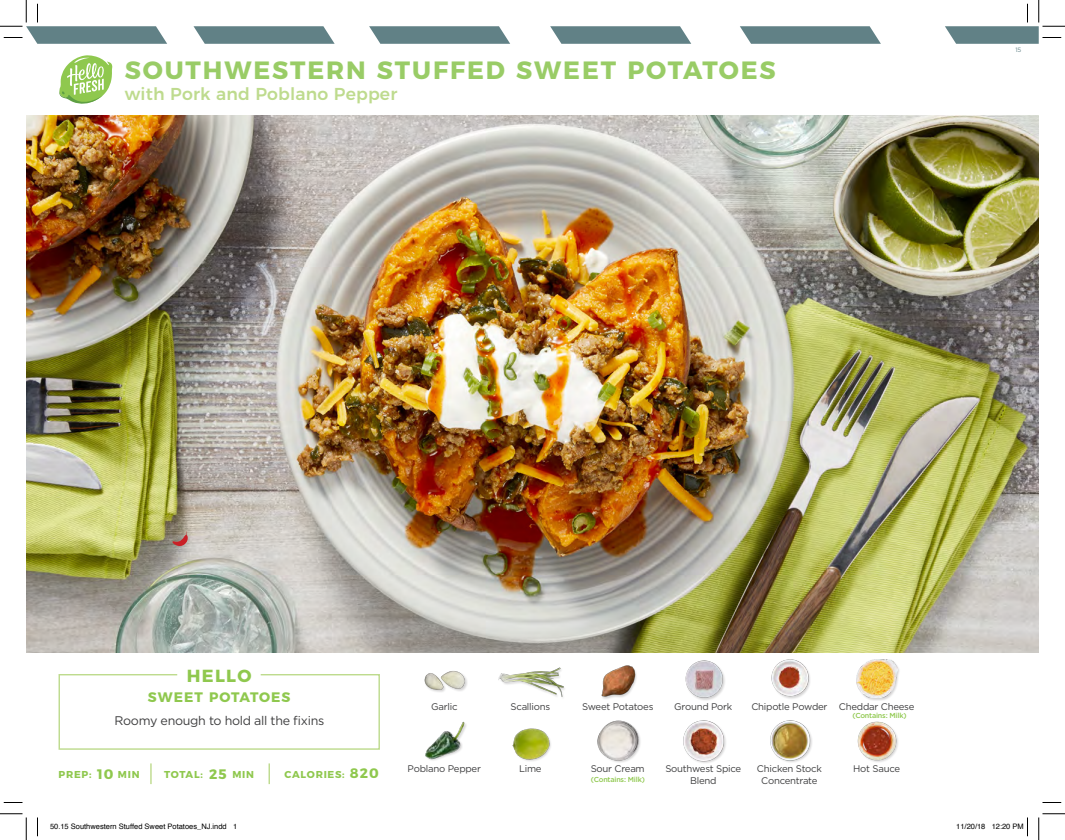
<style>
.page{position:relative;width:1065px;height:840px;background:#fff}
.page>*{position:absolute;margin:0;border:0;box-sizing:border-box;transform-origin:0 0}
.t1{font:700 25px "Montserrat";letter-spacing:.075em;color:#9c6}
.t2{font:700 17.5px "Montserrat";letter-spacing:.075em;color:#8fc84e}
.t3{font:500 17.25px "Montserrat";letter-spacing:.01em;color:#bedb8e}
.t4{font:700 13.75px "Montserrat";letter-spacing:.075em;color:#8fc84e}
.t5{font:12.5px "Gotham";letter-spacing:-.025em;color:#3e3e3f}
.t6{font:700 10px "Montserrat";letter-spacing:.075em;color:#8fc84e}
.t7{font:9.62px/12px "Gotham";letter-spacing:-.025em;color:#3e3e3f;text-align:center}
.t8{font:7.5px "Helvetica";color:#000}
.t9{font:500 7.25px "Gotham";letter-spacing:-.025em;color:#8fc84e}
.t10{font:6.25px "Gotham";color:#618186}
</style>
<div class="page">
<svg style="left:194px;top:26px;width:141px;height:18px;background:#718d92"></svg>
<svg style="left:369px;top:26px;width:141px;height:18px;background:#718d92"></svg>
<svg style="left:550px;top:26px;width:141px;height:18px;background:#718d92"></svg>
<svg style="left:740px;top:26px;width:141px;height:18px;background:#718d92"></svg>
<img style="left:26px;top:115px;width:1013px;height:537px">
<svg style="left:58px;top:674px;width:322px;height:76px"></svg>
<img style="left:424px;top:671px;width:43px;height:21px">
<img style="left:425px;top:721px;width:40px;height:40px">
<div style="left:601px;top:666px;width:37px;height:34px;background:#231f20;opacity:.2"></div>
<img style="left:601px;top:665px;width:37px;height:33px">
<div style="left:598px;top:720px;width:44px;height:44px;background:#231f20;opacity:.2"></div>
<img style="left:597px;top:720px;width:45px;height:41px">
<img style="left:498px;top:667px;width:67px;height:31px">
<img style="left:512px;top:728px;width:39px;height:33px">
<div style="left:686px;top:661px;width:40px;height:40px;background:#231f20;opacity:.2"></div>
<img style="left:685px;top:660px;width:39px;height:38px">
<div style="left:683px;top:720px;width:44px;height:44px;background:#231f20;opacity:.2"></div>
<img style="left:683px;top:720px;width:44px;height:41px">
<div style="left:772px;top:660px;width:39px;height:40px;background:#231f20;opacity:.2"></div>
<img style="left:771px;top:659px;width:40px;height:39px">
<div style="left:770px;top:720px;width:44px;height:44px;background:#231f20;opacity:.2"></div>
<img style="left:770px;top:720px;width:44px;height:41px">
<div style="left:857px;top:660px;width:43px;height:41px;background:#231f20;opacity:.2"></div>
<img style="left:857px;top:660px;width:40px;height:38px">
<div style="left:858px;top:722px;width:41px;height:41px;background:#231f20;opacity:.2"></div>
<img style="left:857px;top:721px;width:42px;height:40px">
<hr style="left:150px;top:763px;width:2px;height:21px;background:#bedb8e">
<svg style="left:269px;top:763px;width:1px;height:21px"></svg>
<svg style="left:172px;top:531px;width:16px;height:19px"></svg>
<svg style="left:59px;top:55px;width:54px;height:49px"></svg>
<svg style="left:4px;top:802px;width:18px;height:1px"></svg>
<svg style="left:1043px;top:802px;width:18px;height:1px"></svg>
<svg style="left:37px;top:818px;width:1px;height:18px"></svg>
<svg style="left:0;top:0;width:167px;height:44px"></svg>
<svg style="left:0;top:814px;width:27px;height:26px"></svg>
<svg style="left:945px;top:0;width:120px;height:44px"></svg>
<svg style="left:1039px;top:814px;width:26px;height:26px"></svg>
<svg style="left:1027px;top:818px;width:1px;height:18px"></svg>
<h1 class="t1" style="left:125px;top:50px;width:652px">SOUTHWESTERN STUFFED SWEET POTATOES</h1>
<h3 class="t3" style="left:125px;top:80px;width:274px">with Pork and Poblano Pepper</h3>
<p class="t10" style="left:1015px;top:46px;width:7px">15</p>
<h2 class="t2" style="left:187px;top:661px;width:66px">HELLO</h2>
<h3 class="t4" style="left:148px;top:686px;width:144px">SWEET POTATOES</h3>
<p class="t5" style="left:115px;top:712px;width:211px">Roomy enough to hold all the fixins</p>
<p class="t7" style="left:431px;top:700px;width:28px">Garlic</p>
<p class="t7" style="left:511px;top:700px;width:41px">Scallions</p>
<p class="t7" style="left:582px;top:700px;width:73px">Sweet Potatoes</p>
<p class="t7" style="left:674px;top:700px;width:60px">Ground Pork</p>
<p class="t7" style="left:751px;top:700px;width:78px">Chipotle Powder</p>
<p class="t7" style="left:839px;top:700px;width:77px">Cheddar Cheese</p>
<p class="t9" style="left:853px;top:711px;width:55px">(Contains: Milk)</p>
<h3 class="t4" style="left:97px;top:762px;width:18px">10</h3>
<h3 class="t4" style="left:209px;top:762px;width:19px">25</h3>
<h3 class="t4" style="left:350px;top:762px;width:30px">820</h3>
<p class="t6" style="left:59px;top:766px;width:35px">PREP:</p>
<p class="t6" style="left:118px;top:766px;width:23px">MIN</p>
<p class="t6" style="left:164px;top:766px;width:40px">TOTAL:</p>
<p class="t6" style="left:232px;top:766px;width:23px">MIN</p>
<p class="t6" style="left:284px;top:766px;width:62px">CALORIES:</p>
<p class="t7" style="left:408px;top:762px;width:75px">Poblano Pepper</p>
<p class="t7" style="left:519px;top:762px;width:24px">Lime</p>
<p class="t7" style="left:591px;top:762px;width:56px">Sour Cream</p>
<p class="t9" style="left:591px;top:774px;width:55px">(Contains: Milk)</p>
<p class="t7" style="left:665px;top:762px;width:77px">Southwest Spice<br>Blend</p>
<p class="t7" style="left:757px;top:762px;width:66px">Chicken Stock<br>Concentrate</p>
<p class="t7" style="left:853px;top:762px;width:49px">Hot Sauce</p>
<p class="t8" style="left:50px;top:820px;width:189px">50.15 Southwestern Stuffed Sweet Potatoes_NJ.indd 1</p>
<p class="t8" style="left:956px;top:820px;width:69px">11/20/18 12:20 PM</p>
</div>
